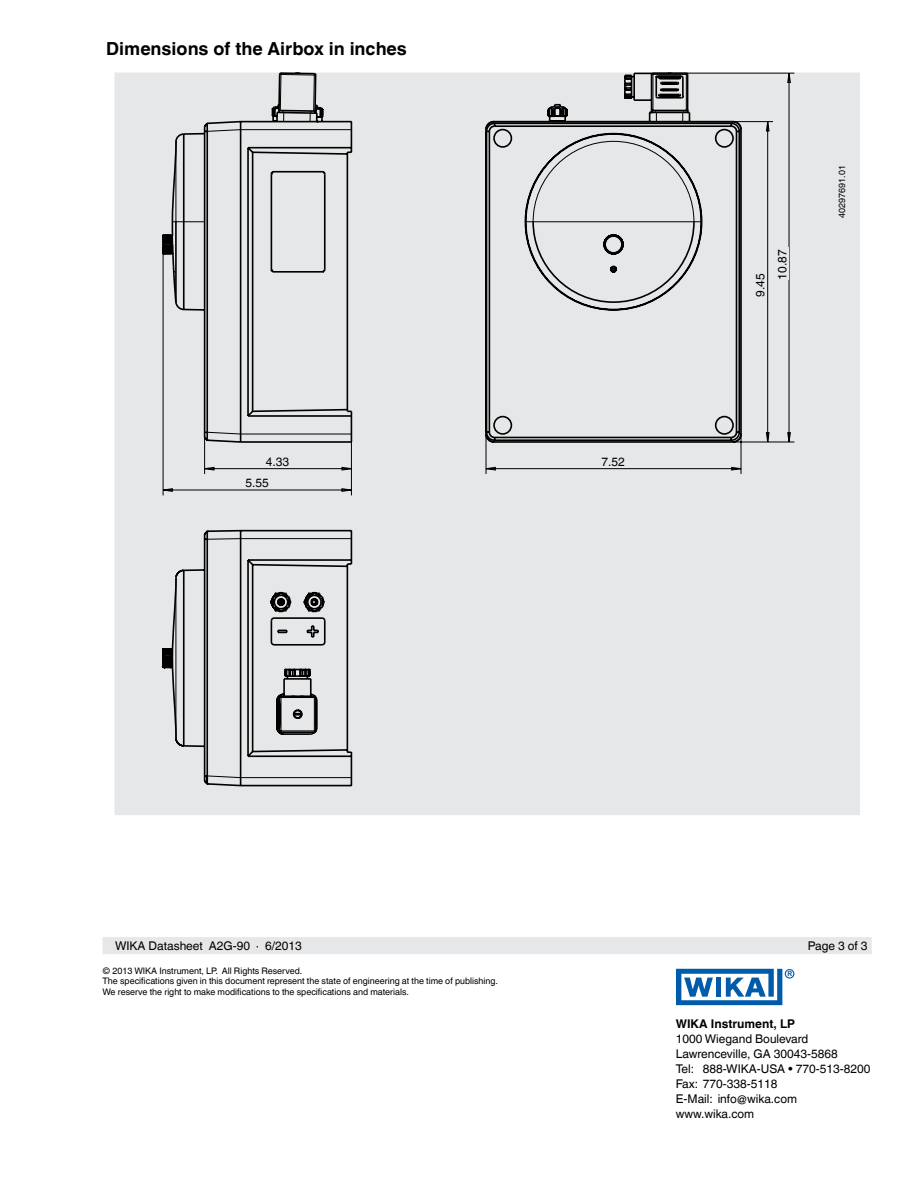
<style>
.page{position:relative;width:918px;height:1188px;background:#fff}
.page>*{position:absolute;margin:0;border:0;box-sizing:border-box;transform-origin:0 0}
.t1{font:700 18px "Helvetica World";color:#000}
.t2{font:12px/15px "Helvetica World";color:#000}
.t3{font:700 12px "Helvetica World";color:#000}
.t4{font:9px/10.5px "Helvetica World";color:#000}
.t5{font:700 6.75px "Arial";color:#005baa}
</style>
<div class="page">
<div style="left:103px;top:937px;width:769px;height:17px;background:#e6e7e8"></div>
<svg style="left:676px;top:969px;width:106px;height:36px"></svg>
<div style="left:785px;top:969px;width:9px;height:10px;border:1px solid #005baa;border-radius:50%"></div>
<div style="left:114px;top:73px;width:746px;height:742px;background:#e6e7e8;border:2px solid #e6e7e8"></div>
<svg style="left:161px;top:72px;width:582px;height:668px"></svg>
<svg style="left:161px;top:93px;width:165px;height:693px"></svg>
<svg style="left:170px;top:234px;width:3px;height:11px"></svg>
<svg style="left:206px;top:74px;width:485px;height:368px"></svg>
<svg style="left:652px;top:74px;width:7px;height:5px"></svg>
<svg style="left:484px;top:120px;width:259px;height:324px"></svg>
<div style="left:266px;top:457px;width:26px;height:11px;background:#e6e7e8"></div>
<div style="left:246px;top:479px;width:26px;height:10px;background:#e6e7e8"></div>
<div style="left:601px;top:458px;width:27px;height:10px;background:#e6e7e8"></div>
<h1 class="t1" style="left:106px;top:38px;width:302px">Dimensions of the Airbox in inches</h1>
<h2 class="t2" style="left:246px;top:451px;width:45px;line-height:21.5px;text-indent:20px">4.33<br>5.55</h2>
<h2 class="t2" style="left:601px;top:454px;width:25px">7.52</h2>
<h2 class="t2" style="left:750px;top:280px;width:32px;line-height:21.9px;text-indent:-17px;rotate:-90deg">9.45<br>10.87</h2>
<p class="t4" style="left:837px;top:218px;width:54px;rotate:-90deg">40297691.01</p>
<h2 class="t2" style="left:115px;top:939px;width:188px">WIKA Datasheet A2G-90 · 6/2013</h2>
<h2 class="t2" style="left:808px;top:939px;width:61px">Page 3 of 3</h2>
<p class="t4" style="left:103px;top:965px;width:397px">© 2013 WIKA Instrument, LP. All Rights Reserved.<br>The specifications given in this document represent the state of engineering at the time of publishing.<br>We reserve the right to make modifications to the specifications and materials.</p>
<p class="t5" style="left:787px;top:969px;width:6px">R</p>
<h2 class="t3" style="left:676px;top:1017px;width:121px">WIKA Instrument, LP</h2>
<h2 class="t2" style="left:676px;top:1032px;width:196px">1000 Wiegand Boulevard<br>Lawrenceville, GA 30043-5868<br>Tel: 888-WIKA-USA • 770-513-8200<br>Fax: 770-338-5118<br>E-Mail: info@wika.com www.wika.com</h2>
</div>
